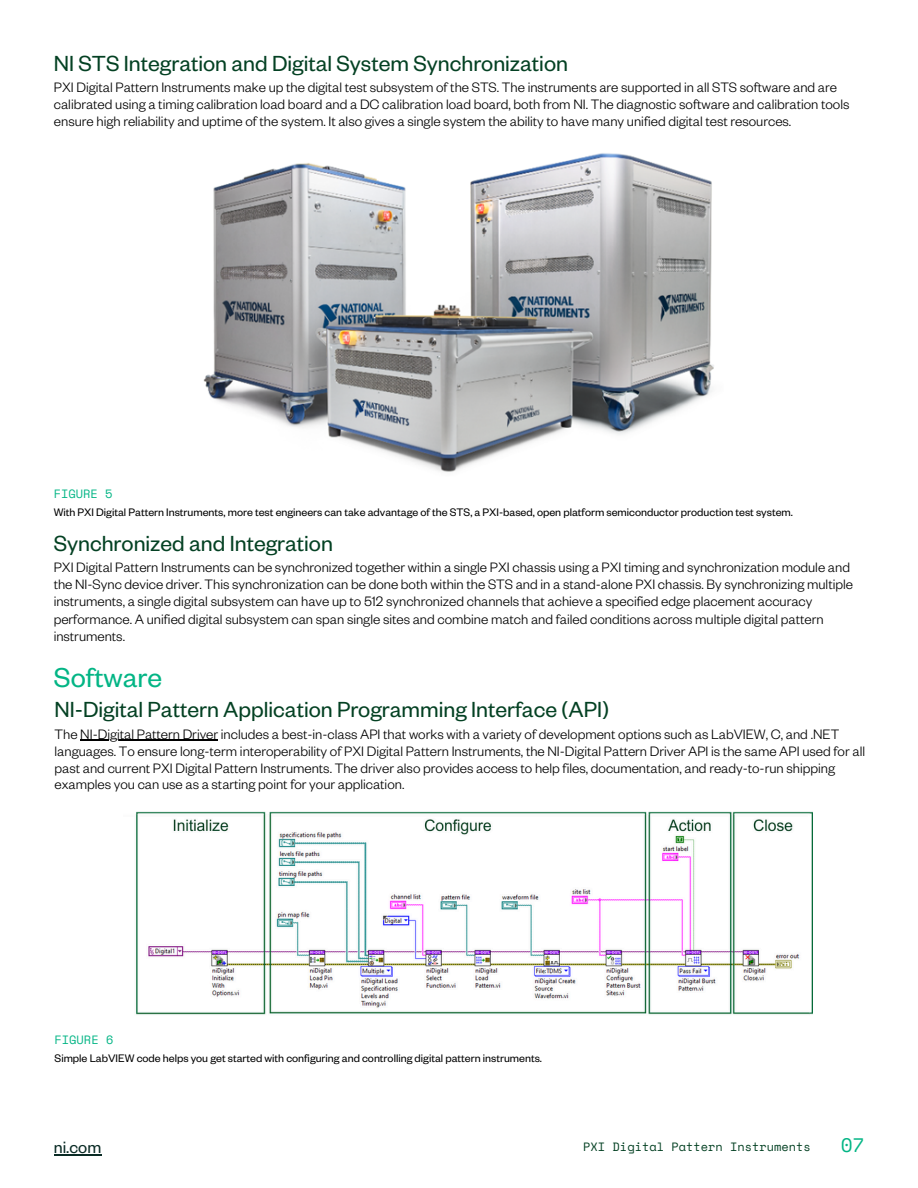
<style>
.page{position:relative;width:918px;height:1188px;background:#fff}
.page>*{position:absolute;margin:0;border:0;box-sizing:border-box;transform-origin:0 0}
.t1{font:30px "Founders Grotesk";color:#03b585}
.t2{font:24px "Founders Grotesk";color:#044123}
.t3{font:19.5px "Space Mono";color:#03b585}
.t4{font:18px "Founders Grotesk";color:#0a2b25}
.t5{font:300 15px/16.8px "Founders Grotesk";color:#000}
.t6{font:12px "Founders Grotesk";color:#000}
.t7{font:12px "Space Mono";color:#044123}
.t8{font:12px "Space Mono";color:#03b585}
</style>
<div class="page">
<img style="left:203px;top:153px;width:511px;height:319px">
<img style="left:135px;top:811px;width:677px;height:204px">
<hr style="left:80px;top:740px;width:138px;height:1px;background:#000">
<hr style="left:54px;top:1154px;width:47px;height:1px;background:#0a2b25">
<p class="t2" style="left:54px;top:56px;width:516px">NI STS Integration and Digital System Synchronization</p>
<h2 class="t5" style="left:54px;top:82px;width:797px">PXI Digital Pattern Instruments make up the digital test subsystem of the STS. The instruments are supported in all STS software and are calibrated using a timing calibration load board and a DC calibration load board, both from NI. The diagnostic software and calibration tools ensure high reliability and uptime of the system. It also gives a single system the ability to have many unified digital test resources.</h2>
<h2 class="t8" style="left:54px;top:484px;width:60px">FIGURE 5</h2>
<h4 class="t6" style="left:54px;top:508px;width:741px">With PXI Digital Pattern Instruments, more test engineers can take advantage of the STS, a PXI-based, open platform semiconductor production test system.</h4>
<h4 class="t2" style="left:54px;top:536px;width:281px">Synchronized and Integration</h4>
<h1 class="t5" style="left:54px;top:561px;width:801px;line-height:17.2px">PXI Digital Pattern Instruments can be synchronized together within a single PXI chassis using a PXI timing and synchronization module and the NI-Sync device driver. This synchronization can be done both within the STS and in a stand-alone PXI chassis. By synchronizing multiple instruments, a single digital subsystem can have up to 512 synchronized channels that achieve a specified edge placement accuracy performance. A unified digital subsystem can span single sites and combine match and failed conditions across multiple digital pattern instruments.</h1>
<h2 class="t1" style="left:54px;top:668px;width:110px">Software</h2>
<h5 class="t2" style="left:55px;top:702px;width:556px">NI-Digital Pattern Application Programming Interface (API)</h5>
<h4 class="t5" style="left:55px;top:728px;width:786px">The NI-Digital Pattern Driver includes a best-in-class API that works with a variety of development options such as LabVIEW, C, and .NET</h4>
<p class="t5" style="left:55px;top:745px;width:812px">languages. To ensure long-term interoperability of PXI Digital Pattern Instruments, the NI-Digital Pattern Driver API is the same API used for all past and current PXI Digital Pattern Instruments. The driver also provides access to help files, documentation, and ready-to-run shipping examples you can use as a starting point for your application.</p>
<p class="t8" style="left:55px;top:1031px;width:60px">FIGURE 6</p>
<h3 class="t6" style="left:55px;top:1055px;width:489px">Simple LabVIEW code helps you get started with configuring and controlling digital pattern instruments.</h3>
<p class="t4" style="left:54px;top:1142px;width:49px">ni.com</p>
<p class="t7" style="left:583px;top:1138px;width:229px">PXI Digital Pattern Instruments</p>
<p class="t3" style="left:841px;top:1130px;width:25px">07</p>
</div>
